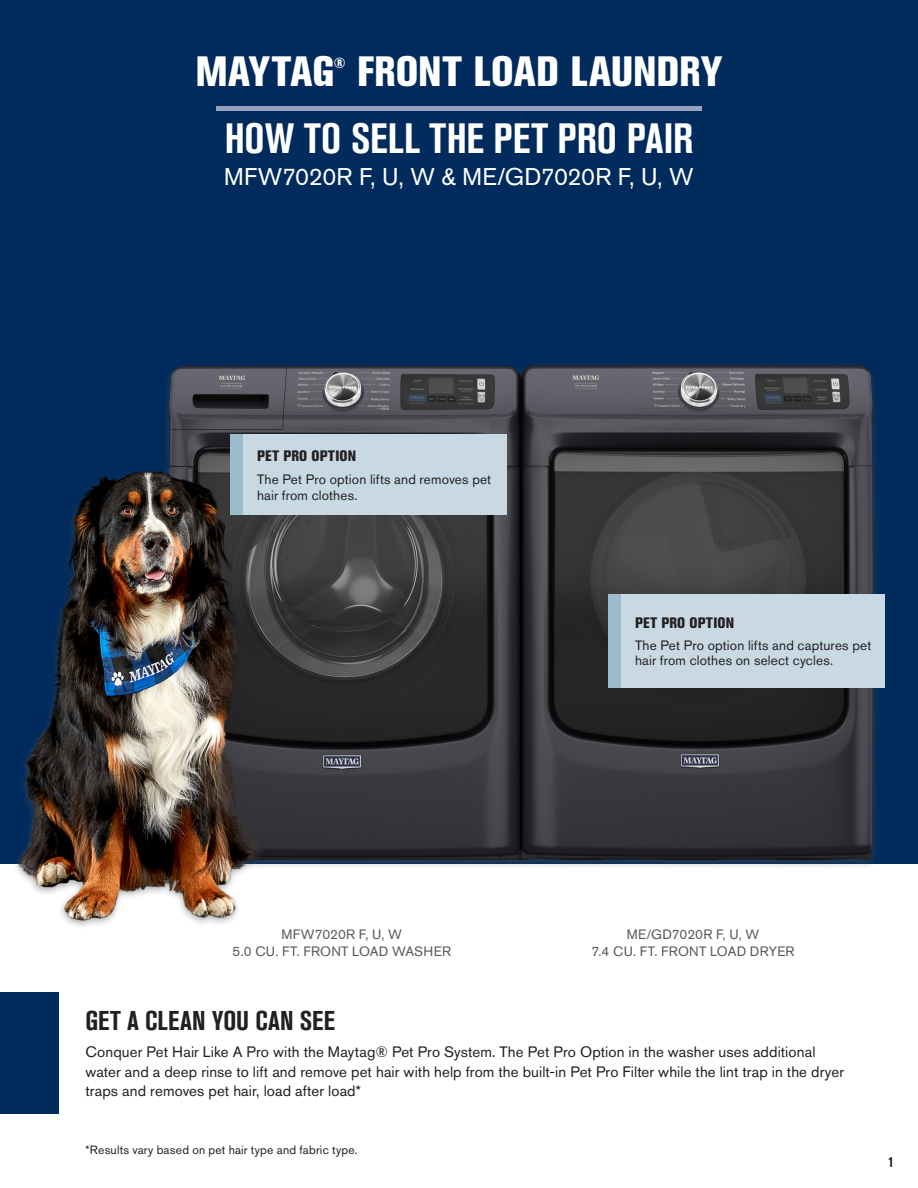
<style>
.page{position:relative;width:918px;height:1188px;background:#fff}
.page>*{position:absolute;margin:0;border:0;box-sizing:border-box;transform-origin:0 0}
.t1{font:800 condensed 42px "Akzidenz Grotesk BE";color:#fff}
.t2{font:700 condensed 42px "Akzidenz Grotesk BE";color:#fff}
.t3{font:700 condensed 27px "Akzidenz Grotesk BE";letter-spacing:.01em;color:#231f20}
.t4{font:24px "Akzidenz Grotesk BE";letter-spacing:-.015em;color:#fff}
.MGT_copy{font:15px/19.5px "Akzidenz Grotesk BE";letter-spacing:.005em;color:#231f20}
.t5{font:800 condensed 15px "Akzidenz Grotesk BE";letter-spacing:.015em;color:#231f20}
.t6{font:700 condensed 15px "Akzidenz Grotesk BE";color:#231f20}
.t7{font:800 condensed 14.7px "Akzidenz Grotesk BE";color:#fff}
.t8{font:13.5px/16.2px "Akzidenz Grotesk BE";letter-spacing:.01em;color:#231f20}
.t9{font:13.5px "Akzidenz Grotesk BE";letter-spacing:.02em;color:#5a595b}
.t10{font:13.5px "Akzidenz Grotesk BE";letter-spacing:.02em;color:#58595b}
.t11{font:13.5px "Akzidenz Grotesk BE";color:#58595b}
.t12{font:12px "Akzidenz Grotesk BE";letter-spacing:.015em;color:#231f20}
.s1{color:#5a595b}
</style>
<div class="page">
<div style="left:0;top:0;width:918px;height:864px;background:#002b5c"></div>
<img style="left:16px;top:365px;width:859px;height:561px">
<div style="left:0;top:993px;width:58px;height:121px;background:#002b5c"></div>
<hr style="left:216px;top:106px;width:486px;height:4px;background:#96a2bf">
<div style="left:230px;top:434px;width:14px;height:81px;background:#9cbcce"></div>
<div style="left:244px;top:434px;width:263px;height:81px;background:#c8d9e4"></div>
<div style="left:608px;top:594px;width:14px;height:94px;background:#9cbcce"></div>
<div style="left:622px;top:594px;width:263px;height:94px;background:#c8d9e4"></div>
<p class="t1" style="left:195px;top:47px;width:140px">MAYTAG</p>
<p class="t7" style="left:334px;top:54px;width:13px">®</p>
<p class="t1" style="left:357px;top:47px;width:367px">FRONT LOAD LAUNDRY</p>
<p class="t2" style="left:225px;top:114px;width:470px">HOW TO SELL THE PET PRO PAIR</p>
<p class="t4" style="left:224px;top:162px;width:471px">MFW7020R F, U, W &amp; ME/GD7020R F, U, W</p>
<p class="t5" style="left:257px;top:447px;width:101px">PET PRO OPTION</p>
<p class="t8" style="left:257px;top:471px;width:236px">The Pet Pro option lifts and removes pet hair from clothes.</p>
<p class="t5" style="left:635px;top:614px;width:101px">PET PRO OPTION</p>
<p class="t8" style="left:635px;top:638px;width:238px;line-height:15px">The Pet Pro option lifts and captures pet hair from clothes on select cycles.</p>
<p class="t9" style="left:282px;top:927px;width:122px">MFW7020R F, U, W</p>
<p class="t9" style="left:233px;top:943px;width:220px">5.0 CU. FT. FRONT LOAD WASHER</p>
<p class="t11" style="left:627px;top:927px;width:134px">ME/GD7020R <span class="s1">F, U, W</span></p>
<p class="t10" style="left:591px;top:943px;width:205px">7.4 CU. FT. FRONT LOAD DRYER</p>
<p class="t3" style="left:85px;top:1005px;width:251px">GET A CLEAN YOU CAN SEE</p>
<p class="MGT_copy" style="left:85px;top:1042px;width:760px">Conquer Pet Hair Like A Pro with the Maytag® Pet Pro System. The Pet Pro Option in the washer uses additional water and a deep rinse to lift and remove pet hair with help from the built-in Pet Pro Filter while the lint trap in the dryer traps and removes pet hair, load after load*</p>
<p class="t12" style="left:85px;top:1143px;width:274px">*Results vary based on pet hair type and fabric type.</p>
<p class="t6" style="left:888px;top:1153px;width:7px">1</p>
</div>
